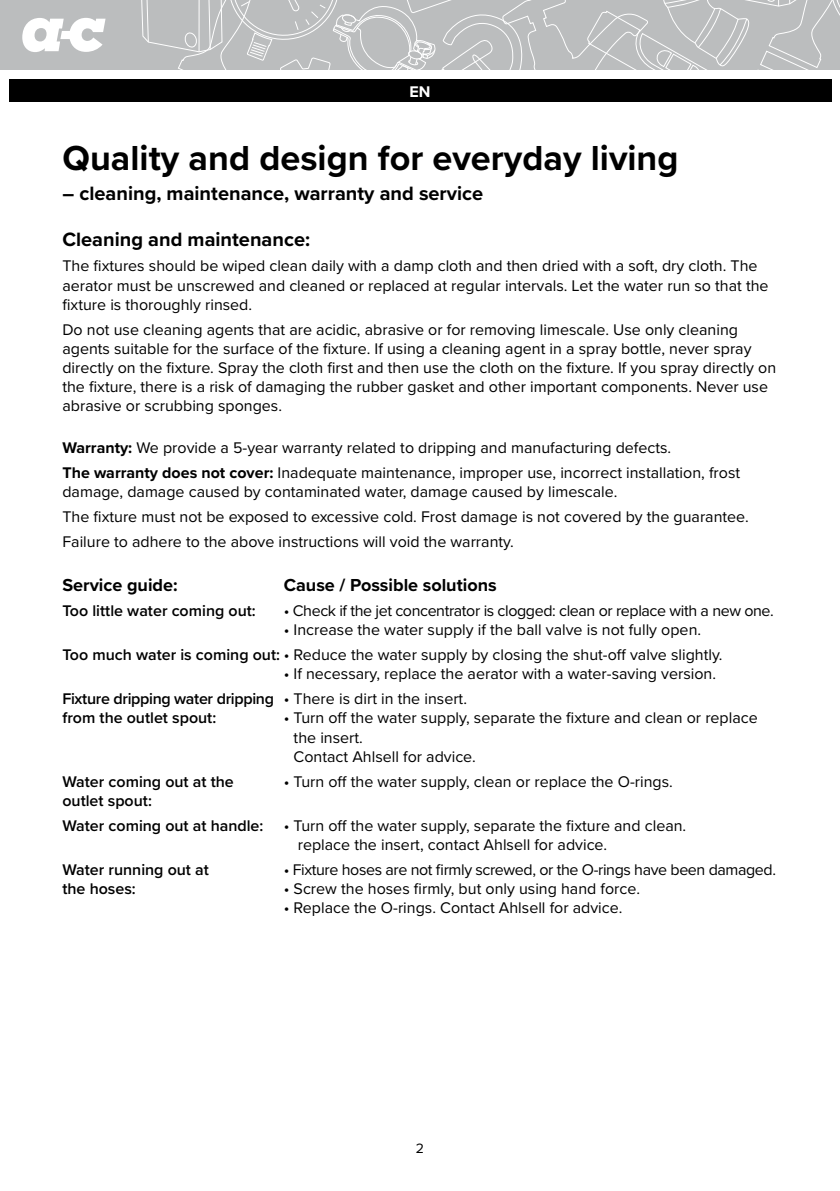
<style>
.page{position:relative;width:840px;height:1191px;background:#fff}
.page>*{position:absolute;margin:0;border:0;box-sizing:border-box;transform-origin:0 0}
.t1{font:700 36px "Proxima Nova";color:#000}
.t2{font:700 20px "Proxima Nova";color:#000}
.t3{font:700 18px "Proxima Nova";color:#000}
.t4{font:16px/19.2px "Proxima Nova";color:#000}
.t5{font:600 16px/24.8px "Proxima Nova";color:#000}
.t6{font:16px "Proxima Nova";letter-spacing:-.025em;color:#000}
.t7{font:700 16px "Proxima Nova";color:#fff}
.t8{font:14px "Proxima Nova";color:#000}
.s1{font-weight:700}
.s2{font-weight:600}
</style>
<div class="page">
<div style="left:0;top:0;width:839px;height:70px;background:#bbbdbe"></div>
<svg style="left:141px;top:0;width:698px;height:70px"></svg>
<svg style="left:22px;top:18px;width:83px;height:34px"></svg>
<div style="left:9px;top:79px;width:822px;height:23px;background:#000"></div>
<p class="t7" style="left:409px;top:80px;width:22px">EN</p>
<h1 class="t1" style="left:62px;top:131px;width:617px">Quality and design for everyday living</h1>
<p class="t2" style="left:62px;top:178px;width:422px">– cleaning, maintenance, warranty and service</p>
<p class="t2" style="left:62px;top:225px;width:249px">Cleaning and maintenance:</p>
<p class="t4" style="left:62px;top:256px;width:707px">The fixtures should be wiped clean daily with a damp cloth and then dried with a soft, dry cloth. The aerator must be unscrewed and cleaned or replaced at regular intervals. Let the water run so that the fixture is thoroughly rinsed.</p>
<p class="t4" style="left:62px;top:319px;width:715px">Do not use cleaning agents that are acidic, abrasive or for removing limescale. Use only cleaning agents suitable for the surface of the fixture. If using a cleaning agent in a spray bottle, never spray directly on the fixture. Spray the cloth first and then use the cloth on the fixture. If you spray directly on the fixture, there is a risk of damaging the rubber gasket and other important components. Never use abrasive or scrubbing sponges.</p>
<p class="t4" style="left:62px;top:435px;width:678px;line-height:24.8px"><span class="s1">Warranty:</span> We provide a 5-year warranty related to dripping and manufacturing defects.<br><span class="s1">The warranty does not cover:</span> Inadequate maintenance, improper use, incorrect installation, frost</p>
<p class="t4" style="left:62px;top:479px;width:687px;line-height:24.8px">damage, damage caused by contaminated water, damage caused by limescale.<br>The fixture must not be exposed to excessive cold. Frost damage is not covered by the guarantee.<br>Failure to adhere to the above instructions will void the warranty.</p>
<p class="t3" style="left:62px;top:572px;width:117px">Service guide:</p>
<p class="t3" style="left:283px;top:572px;width:214px">Cause / Possible solutions</p>
<p class="t5" style="left:62px;top:598px;width:195px">Too little water coming out:</p>
<p class="t6" style="left:283px;top:599px;width:491px">• Check if the jet concentrator is clogged: clean or replace with a new one.</p>
<p class="t4" style="left:62px;top:617px;width:661px;line-height:24.8px;text-indent:221px">• Increase the water supply if the ball valve is not fully open.<br><span class="s2">Too much water is coming out:</span> • Reduce the water supply by closing the shut-off valve slightly.</p>
<p class="t4" style="left:62px;top:661px;width:654px;line-height:24.8px;text-indent:221px">• If necessary, replace the aerator with a water-saving version.<br><span class="s2">Fixture dripping water dripping</span> • There is dirt in the insert.</p>
<p class="t5" style="left:62px;top:705px;width:155px">from the outlet spout:</p>
<p class="t4" style="left:293px;top:708px;width:465px;text-indent:-10px">• Turn off the water supply, separate the fixture and clean or replace the insert.<br>Contact Ahlsell for advice.</p>
<p class="t5" style="left:62px;top:768px;width:173px">Water coming out at the</p>
<p class="t4" style="left:283px;top:771px;width:390px">• Turn off the water supply, clean or replace the O-rings.</p>
<p class="t5" style="left:62px;top:787px;width:202px">outlet spout:<br>Water coming out at handle:</p>
<p class="t4" style="left:297px;top:815px;width:390px;text-indent:-14px">• Turn off the water supply, separate the fixture and clean. replace the insert, contact Ahlsell for advice.</p>
<p class="t5" style="left:62px;top:856px;width:148px">Water running out at</p>
<p class="t6" style="left:283px;top:857px;width:493px">• Fixture hoses are not firmly screwed, or the O-rings have been damaged.</p>
<p class="t5" style="left:62px;top:876px;width:75px">the hoses:</p>
<p class="t4" style="left:283px;top:878px;width:357px">• Screw the hoses firmly, but only using hand force.</p>
<p class="t4" style="left:283px;top:897px;width:340px">• Replace the O-rings. Contact Ahlsell for advice.</p>
<p class="t8" style="left:415px;top:1138px;width:10px">2</p>
</div>
